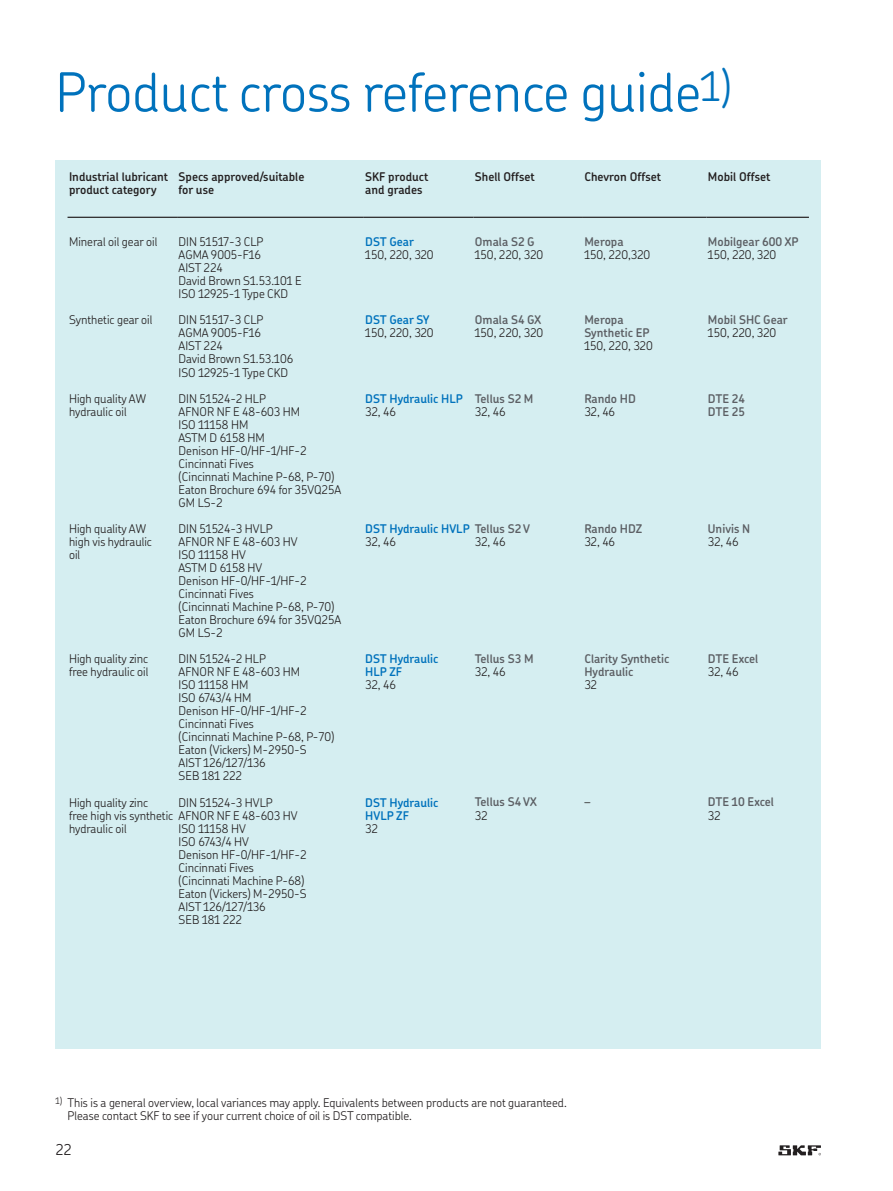
<style>
.page{position:relative;width:893px;height:1191px;background:#fff}
.page>*{position:absolute;margin:0;border:0;box-sizing:border-box;transform-origin:0 0}
.t1{font:300 54px "SKF Chevin OT";color:#0072bc}
.t2{font:300 15px "SKF Chevin OT";color:#231f20}
.t3{font:300 12px/13px "SKF Chevin OT";color:#231f20}
.t4{font:600 12px/13px "SKF Chevin OT";color:#5c5f64}
.t5{font:600 12px/13px "SKF Chevin OT";color:#231f20}
.t6{font:600 12px/13px "SKF Chevin OT";color:#0072bc}
.s1{color:#5c5f64}
.s2{font-weight:300;color:#231f20}
</style>
<div class="page">
<div style="left:56px;top:160px;width:765px;height:889px;background:#d5eef1"></div>
<hr style="left:67px;top:217px;width:110px;height:1px;background:#231f20">
<hr style="left:177px;top:217px;width:187px;height:1px;background:#231f20">
<hr style="left:364px;top:217px;width:109px;height:1px;background:#231f20">
<hr style="left:473px;top:217px;width:110px;height:1px;background:#231f20">
<hr style="left:583px;top:217px;width:123px;height:1px;background:#231f20">
<hr style="left:706px;top:217px;width:102px;height:1px;background:#231f20">
<svg style="left:778px;top:1145px;width:43px;height:10px"></svg>
<h1 class="t1" style="left:55px;top:67px;width:677px">Product cross reference guide<sup>1)</sup></h1>
<p class="t5" style="left:69px;top:171px;width:101px">Industrial lubricant product category</p>
<p class="t5" style="left:178px;top:171px;width:127px">Specs approved/suitable for use</p>
<p class="t5" style="left:365px;top:171px;width:65px">SKF product and grades</p>
<p class="t5" style="left:475px;top:171px;width:62px">Shell Offset</p>
<p class="t5" style="left:584px;top:171px;width:78px">Chevron Offset</p>
<p class="t5" style="left:708px;top:171px;width:64px">Mobil Offset</p>
<p class="t3" style="left:69px;top:236px;width:90px">Mineral oil gear oil</p>
<p class="t3" style="left:178px;top:236px;width:125px">DIN 51517-3 CLP<br>AGMA 9005-F16<br>AIST 224<br>David Brown S1 53 101 E<br>ISO 12925-1 Type CKD</p>
<p class="t6" style="left:365px;top:236px;width:50px">DST Gear</p>
<p class="t3" style="left:365px;top:249px;width:70px">150, 220, 320</p>
<p class="t4" style="left:475px;top:236px;width:61px">Omala S2 G</p>
<p class="t3" style="left:475px;top:249px;width:70px">150, 220, 320</p>
<p class="t4" style="left:584px;top:236px;width:41px">Meropa</p>
<p class="t3" style="left:584px;top:249px;width:67px">150, 220,320</p>
<p class="t4" style="left:708px;top:236px;width:92px">Mobilgear 600 XP</p>
<p class="t3" style="left:708px;top:249px;width:70px">150, 220, 320</p>
<p class="t3" style="left:69px;top:314px;width:85px">Synthetic gear oil</p>
<p class="t3" style="left:178px;top:314px;width:116px">DIN 51517-3 CLP<br>AGMA 9005-F16<br>AIST 224<br>David Brown S1 53 106<br>ISO 12925-1 Type CKD</p>
<p class="t6" style="left:365px;top:314px;width:66px">DST Gear SY</p>
<p class="t3" style="left:365px;top:327px;width:70px">150, 220, 320</p>
<p class="t4" style="left:475px;top:314px;width:68px">Omala S4 GX</p>
<p class="t3" style="left:475px;top:327px;width:70px">150, 220, 320</p>
<p class="t4" style="left:584px;top:314px;width:67px">Meropa<br>Synthetic EP</p>
<p class="t3" style="left:584px;top:340px;width:70px">150, 220, 320</p>
<p class="t4" style="left:708px;top:314px;width:81px">Mobil SHC Gear</p>
<p class="t3" style="left:708px;top:327px;width:70px">150, 220, 320</p>
<p class="t3" style="left:69px;top:392px;width:78px">High quality AW hydraulic oil</p>
<p class="t3" style="left:178px;top:392px;width:164px">DIN 51524-2 HLP<br>AFNOR NF E 48-603 HM<br>ISO 11158 HM<br>ASTM D 6158 HM<br>Denison HF-0/HF-1/HF-2<br>Cincinnati Fives<br>(Cincinnati Machine P-68, P-70)<br>Eaton Brochure 694 for 35VQ25A<br>GM LS-2</p>
<p class="t6" style="left:365px;top:392px;width:99px">DST Hydraulic HLP</p>
<p class="t3" style="left:365px;top:405px;width:32px">32, 46</p>
<p class="t4" style="left:475px;top:392px;width:60px">Tellus S2 M</p>
<p class="t3" style="left:475px;top:405px;width:32px">32, 46</p>
<p class="t4" style="left:584px;top:392px;width:53px">Rando HD</p>
<p class="t3" style="left:584px;top:405px;width:32px">32, 46</p>
<p class="t4" style="left:708px;top:392px;width:38px">DTE 24<br>DTE 25</p>
<p class="t3" style="left:69px;top:523px;width:84px">High quality AW high vis hydraulic oil</p>
<p class="t3" style="left:178px;top:523px;width:164px">DIN 51524-3 HVLP<br>AFNOR NF E 48-603 HV<br>ISO 11158 HV<br>ASTM D 6158 HV<br>Denison HF-0/HF-1/HF-2<br>Cincinnati Fives<br>(Cincinnati Machine P-68, P-70)<br>Eaton Brochure 694 for 35VQ25A<br>GM LS-2</p>
<p class="t6" style="left:365px;top:523px;width:166px">DST Hydraulic HVLP <span class="s1">Tellus S2 V<br></span><span class="s2">32, 46</span></p>
<p class="t3" style="left:475px;top:536px;width:32px">32, 46</p>
<p class="t4" style="left:584px;top:523px;width:59px">Rando HDZ</p>
<p class="t3" style="left:584px;top:536px;width:32px">32, 46</p>
<p class="t4" style="left:708px;top:523px;width:44px">Univis N</p>
<p class="t3" style="left:708px;top:536px;width:32px">32, 46</p>
<p class="t3" style="left:69px;top:653px;width:81px">High quality zinc free hydraulic oil</p>
<p class="t3" style="left:178px;top:653px;width:157px">DIN 51524-2 HLP<br>AFNOR NF E 48-603 HM<br>ISO 11158 HM<br>ISO 6743/4 HM<br>Denison HF-0/HF-1/HF-2<br>Cincinnati Fives<br>(Cincinnati Machine P-68, P-70)<br>Eaton (Vickers) M-2950-S<br>AIST 126/127/136<br>SEB 181 222</p>
<p class="t6" style="left:365px;top:653px;width:75px">DST Hydraulic<br>HLP ZF</p>
<p class="t3" style="left:365px;top:679px;width:32px">32, 46</p>
<p class="t4" style="left:475px;top:653px;width:60px">Tellus S3 M</p>
<p class="t3" style="left:475px;top:666px;width:32px">32, 46</p>
<p class="t4" style="left:584px;top:653px;width:86px">Clarity Synthetic<br>Hydraulic</p>
<p class="t3" style="left:584px;top:679px;width:14px">32</p>
<p class="t4" style="left:708px;top:653px;width:52px">DTE Excel</p>
<p class="t3" style="left:708px;top:666px;width:32px">32, 46</p>
<p class="t3" style="left:178px;top:790px;width:96px;line-height:26.1px">DIN 51524-3 HVLP<br>ISO 11158 HV</p>
<p class="t3" style="left:178px;top:835px;width:130px">ISO 6743/4 HV<br>Denison HF-0/HF-1/HF-2<br>Cincinnati Fives (Cincinnati Machine P-68)<br>Eaton (Vickers) M-2950-S<br>AIST 126/127/136<br>SEB 181 222</p>
<p class="t3" style="left:69px;top:796px;width:230px">High quality zinc<br>free high vis synthetic AFNOR NF E 48-603 HV hydraulic oil</p>
<p class="t6" style="left:365px;top:796px;width:75px">DST Hydraulic<br>HVLP ZF</p>
<p class="t3" style="left:365px;top:822px;width:14px">32</p>
<p class="t4" style="left:475px;top:796px;width:63px">Tellus S4 VX</p>
<p class="t3" style="left:475px;top:809px;width:14px">32</p>
<p class="t3" style="left:584px;top:796px;width:8px">–</p>
<p class="t4" style="left:708px;top:796px;width:67px">DTE 10 Excel</p>
<p class="t3" style="left:708px;top:809px;width:14px">32</p>
<p class="t3" style="left:67px;top:1096px;width:498px;text-indent:-12px"><sup>1)</sup> This is a general overview, local variances may apply Equivalents between products are not guaranteed<br>Please contact SKF to see if your current choice of oil is DST compatible</p>
<p class="t2" style="left:56px;top:1143px;width:18px">22</p>
</div>
